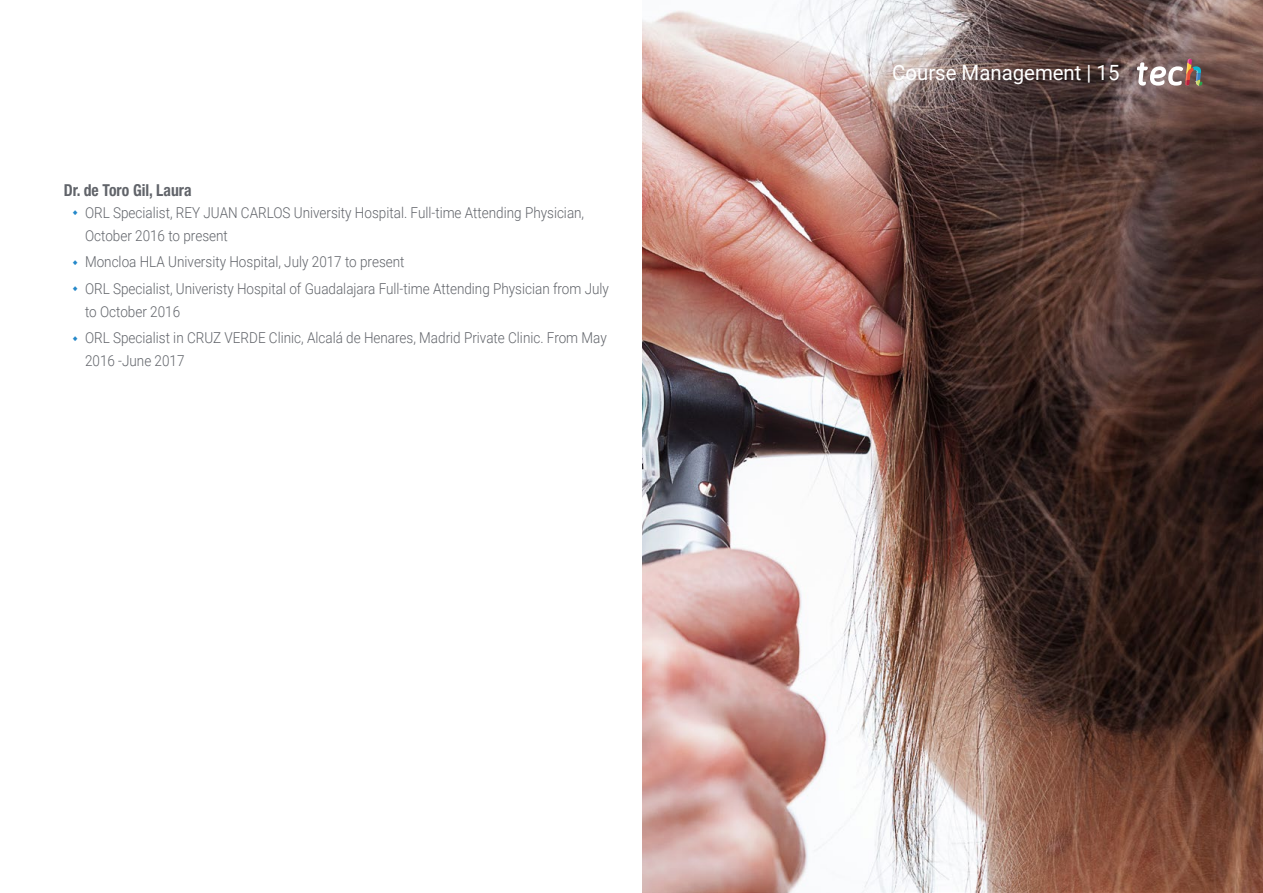
<style>
.page{position:relative;width:1263px;height:893px;background:#fff}
.page>*{position:absolute;margin:0;border:0;box-sizing:border-box;transform-origin:0 0}
.t1{font:21px "Roboto";color:#fff}
.t2{font:700 condensed 16.5px "Helvetica Neue LT Std";color:#61646a;scale:.95 1}
.t3{font:300 15px/26.7px "Roboto";color:#61646a;scale:.9 1}
</style>
<div class="page">
<img style="left:642px;top:0;width:621px;height:893px">
<svg style="left:1137px;top:59px;width:65px;height:27px"></svg>
<p class="t2" style="left:64px;top:180px;width:136px">Dr. de Toro Gil, Laura</p>
<p class="t3" style="left:85px;top:201px;width:556px;line-height:22.5px">ORL Specialist, REY JUAN CARLOS University Hospital. Full-time Attending Physician,<br>October 2016 to present</p>
<p class="t3" style="left:85px;top:248px;width:584px">Moncloa HLA University Hospital, July 2017 to present<br>ORL Specialist, Univeristy Hospital of Guadalajara Full-time Attending Physician from July</p>
<p class="t3" style="left:85px;top:297px;width:581px">to October 2016<br>ORL Specialist in CRUZ VERDE Clinic, Alcalá de Henares, Madrid Private Clinic. From May</p>
<p class="t3" style="left:85px;top:347px;width:112px">2016 -June 2017</p>
<h1 class="t1" style="left:892px;top:57px;width:229px">Course Management | 15</h1>
</div>
